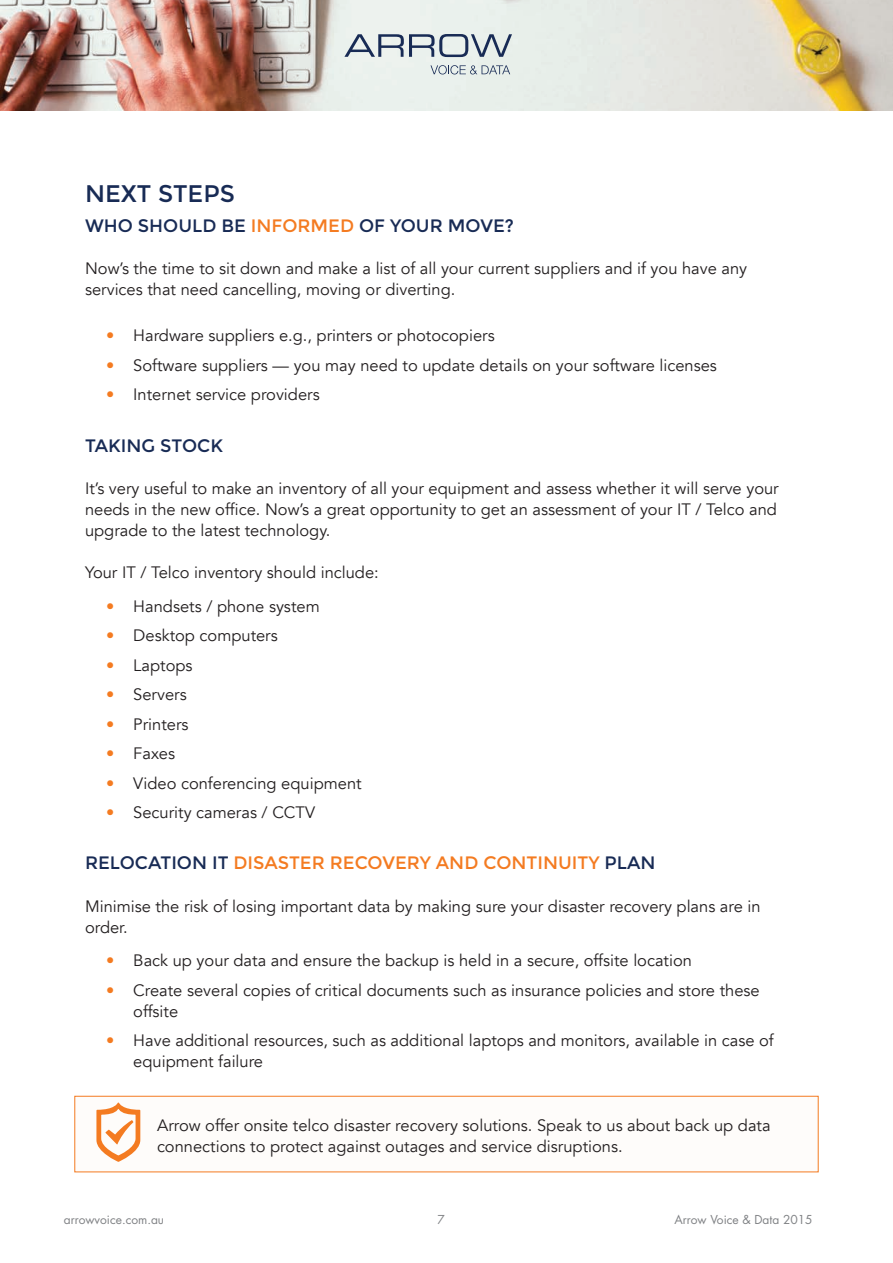
<style>
.page{position:relative;width:893px;height:1263px;background:#fff}
.page>*{position:absolute;margin:0;border:0;box-sizing:border-box;transform-origin:0 0}
.t1{font:24px "Montserrat";color:#182b55}
.t2{font:18px "Montserrat";color:#f47b21}
.t3{font:18px "Montserrat";color:#182b55}
.t4{font:16.5px/21px "Avenir";color:#231f20}
.t5{font:12px "Futura Std";color:#808285}
.s1{color:#f47b21}
.s2{color:#182b55}
</style>
<div class="page">
<img style="left:0;top:0;width:893px;height:111px">
<svg style="left:344px;top:34px;width:168px;height:23px;background:#acb6bf"></svg>
<svg style="left:430px;top:65px;width:80px;height:9px"></svg>
<div style="left:74px;top:1096px;width:745px;height:76px;background:#fefcfa;border:1px solid #f47b21"></div>
<svg style="left:96px;top:1102px;width:44px;height:60px"></svg>
<h1 class="t1" style="left:85px;top:179px;width:151px">NEXT STEPS</h1>
<p class="t3" style="left:85px;top:215px;width:430px">WHO SHOULD BE <span class="s1">INFORMED</span> OF YOUR MOVE?</p>
<p class="t4" style="left:85px;top:258px;width:664px">Now’s the time to sit down and make a list of all your current suppliers and if you have any services that need cancelling, moving or diverting.</p>
<p class="t4" style="left:106px;top:326px;width:390px"><span class="s1">•</span> Hardware suppliers e.g., printers or photocopiers</p>
<p class="t4" style="left:106px;top:355px;width:612px"><span class="s1">•</span> Software suppliers — you may need to update details on your software licenses</p>
<p class="t4" style="left:106px;top:385px;width:215px"><span class="s1">•</span> Internet service providers</p>
<p class="t3" style="left:85px;top:435px;width:140px">TAKING STOCK</p>
<p class="t4" style="left:85px;top:478px;width:695px;text-align:justify">It’s very useful to make an inventory of all your equipment and assess whether it will serve your needs in the new office. Now’s a great opportunity to get an assessment of your IT / Telco and upgrade to the latest technology.</p>
<p class="t4" style="left:85px;top:562px;width:295px">Your IT / Telco inventory should include:</p>
<p class="t4" style="left:106px;top:596px;width:215px"><span class="s1">•</span> Handsets / phone system</p>
<p class="t4" style="left:106px;top:625px;width:173px"><span class="s1">•</span> Desktop computers</p>
<p class="t4" style="left:106px;top:655px;width:88px"><span class="s1">•</span> Laptops</p>
<p class="t4" style="left:106px;top:684px;width:82px"><span class="s1">•</span> Servers</p>
<p class="t4" style="left:106px;top:714px;width:84px"><span class="s1">•</span> Printers</p>
<p class="t4" style="left:106px;top:743px;width:70px"><span class="s1">•</span> Faxes</p>
<p class="t4" style="left:106px;top:773px;width:257px"><span class="s1">•</span> Video conferencing equipment</p>
<p class="t4" style="left:106px;top:802px;width:210px"><span class="s1">•</span> Security cameras / CCTV</p>
<p class="t2" style="left:85px;top:852px;width:572px"><span class="s2">RELOCATION IT</span> DISASTER RECOVERY AND CONTINUITY <span class="s2">PLAN</span></p>
<p class="t4" style="left:85px;top:896px;width:677px">Minimise the risk of losing important data by making sure your disaster recovery plans are in order.</p>
<p class="t4" style="left:106px;top:950px;width:587px"><span class="s1">•</span> Back up your data and ensure the backup is held in a secure, offsite location</p>
<p class="t4" style="left:133px;top:980px;width:628px;text-indent:-27px"><span class="s1">•</span> Create several copies of critical documents such as insurance policies and store these offsite</p>
<p class="t4" style="left:133px;top:1030px;width:642px;text-indent:-27px"><span class="s1">•</span> Have additional resources, such as additional laptops and monitors, available in case of equipment failure</p>
<p class="t4" style="left:157px;top:1114px;width:615px;line-height:21.6px">Arrow offer onsite telco disaster recovery solutions. Speak to us about back up data connections to protect against outages and service disruptions.</p>
<p class="t5" style="left:64px;top:1212px;width:102px">arrowvoice.com.au</p>
<p class="t5" style="left:437px;top:1212px;width:9px">7</p>
<p class="t5" style="left:674px;top:1212px;width:140px">Arrow Voice &amp; Data 2015</p>
</div>
